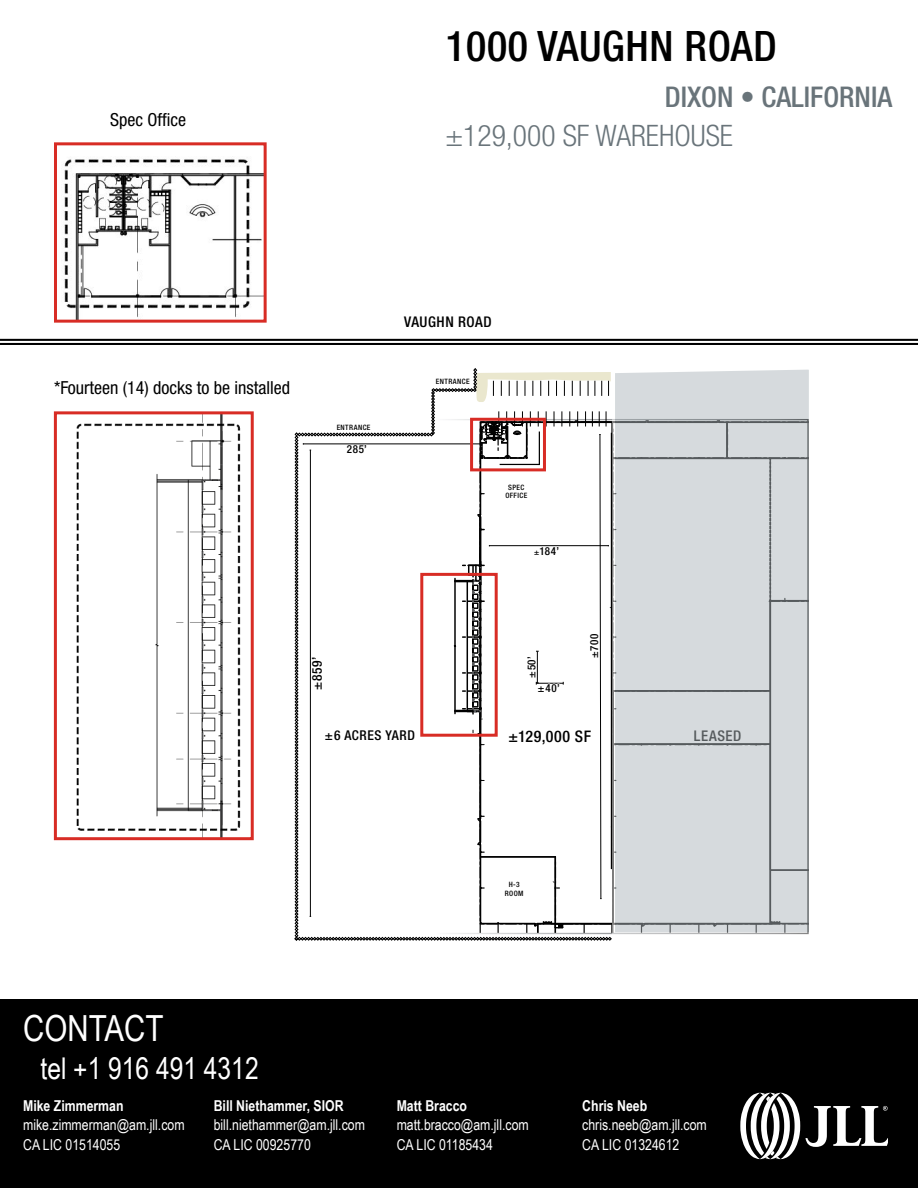
<style>
.page{position:relative;width:918px;height:1188px;background:#fff}
.page>*{position:absolute;margin:0;border:0;box-sizing:border-box;transform-origin:0 0}
.t1{font:500 condensed 42px "Helvetica Neue";letter-spacing:.015em;color:#000}
.t2{font:36px "Arial Narrow";color:#fff}
.t3{font:30px "Arial Narrow";color:#fff}
.t4{font:300 condensed 29.55px "Helvetica Neue";color:#69747a}
.t5{font:500 condensed 28.5px "Helvetica Neue";color:#69747a}
.t6{font:condensed 18px "Helvetica Neue";color:#000}
.t7{font:500 condensed 16.05px "Helvetica Neue";letter-spacing:.04em;color:#000}
.t8{font:15px/19.5px "Arial Narrow";color:#fff}
.t9{font:700 15px "Arial Narrow";color:#fff}
.t10{font:500 condensed 14.7px "Helvetica Neue";letter-spacing:.035em;color:#000}
.t11{font:500 condensed 13.5px "Helvetica Neue";letter-spacing:.045em;color:#000}
.t12{font:500 condensed 11.1px "Helvetica Neue";letter-spacing:.055em;color:#000}
.t13{font:500 condensed 7.35px/8.9px "Helvetica Neue";letter-spacing:.055em;color:#000;text-align:center}
.s1{font-size:8.55px}
</style>
<div class="page">
<hr style="left:0;top:339px;width:918px;height:2px;background:#000">
<hr style="left:0;top:343px;width:918px;height:2px;background:#000">
<svg style="left:295px;top:368px;width:317px;height:573px"></svg>
<div style="left:0;top:999px;width:918px;height:189px;background:#000"></div>
<svg style="left:740px;top:1093px;width:147px;height:66px"></svg>
<img style="left:64px;top:159px;width:199px;height:160px">
<div style="left:54px;top:142px;width:213px;height:181px;border:3px solid #d82c25"></div>
<img style="left:76px;top:415px;width:165px;height:421px">
<div style="left:54px;top:411px;width:200px;height:429px;border:3px solid #d82c25"></div>
<div style="left:420px;top:573px;width:78px;height:164px;border:3px solid #d82c25"></div>
<div style="left:470px;top:418px;width:76px;height:53px;border:3px solid #d82c25"></div>
<svg style="left:610px;top:368px;width:199px;height:569px;background:#d0d4d7"></svg>
<h1 class="t1" style="left:446px;top:21px;width:333px">1000 VAUGHN ROAD</h1>
<p class="t6" style="left:110px;top:109px;width:77px">Spec Office</p>
<h3 class="t5" style="left:665px;top:80px;width:229px">DIXON • CALIFORNIA</h3>
<h3 class="t4" style="left:446px;top:118px;width:289px">±129,000 SF WAREHOUSE</h3>
<p class="t6" style="left:54px;top:377px;width:238px">*Fourteen (14) docks to be installed</p>
<p class="t13" style="left:337px;top:423px;width:35px">ENTRANCE</p>
<p class="t12" style="left:347px;top:443px;width:22px">285’</p>
<p class="t10" style="left:404px;top:313px;width:89px">VAUGHN ROAD</p>
<p class="t13" style="left:436px;top:377px;width:35px">ENTRANCE</p>
<p class="t13" style="left:505px;top:482px;width:23px">SPEC<br>OFFICE</p>
<p class="t12" style="left:534px;top:545px;width:26px"><span class="s1">±</span>184’</p>
<p class="t11" style="left:309px;top:690px;width:35px;rotate:-90deg">±859’</p>
<p class="t11" style="left:325px;top:727px;width:92px">±6 ACRES YARD</p>
<p class="t12" style="left:525px;top:678px;width:23px;rotate:-90deg">±50’</p>
<p class="t12" style="left:538px;top:681px;width:23px">±40’</p>
<p class="t12" style="left:588px;top:658px;width:26px;rotate:-90deg">±700</p>
<p class="t7" style="left:508px;top:726px;width:84px">±129,000 SF</p>
<h2 class="t2" style="left:23px;top:1002px;width:142px">CONTACT</h2>
<p class="t13" style="left:505px;top:880px;width:20px">H-3<br>ROOM</p>
<p class="t10" style="left:694px;top:727px;width:49px">LEASED</p>
<h3 class="t3" style="left:40px;top:1047px;width:220px">tel +1 916 491 4312</h3>
<p class="t9" style="left:214px;top:1094px;width:131px">Bill Niethammer, SIOR</p>
<p class="t8" style="left:214px;top:1115px;width:153px">bill.niethammer@am.jll.com<br>CA LIC 00925770</p>
<p class="t9" style="left:23px;top:1094px;width:102px">Mike Zimmerman</p>
<p class="t8" style="left:23px;top:1115px;width:163px">mike.zimmerman@am.jll.com<br>CA LIC 01514055</p>
<p class="t9" style="left:397px;top:1094px;width:72px">Matt Bracco</p>
<p class="t8" style="left:397px;top:1115px;width:134px">matt.bracco@am.jll.com<br>CA LIC 01185434</p>
<p class="t9" style="left:582px;top:1094px;width:66px">Chris Neeb</p>
<p class="t8" style="left:582px;top:1115px;width:126px">chris.neeb@am.jll.com<br>CA LIC 01324612</p>
</div>
